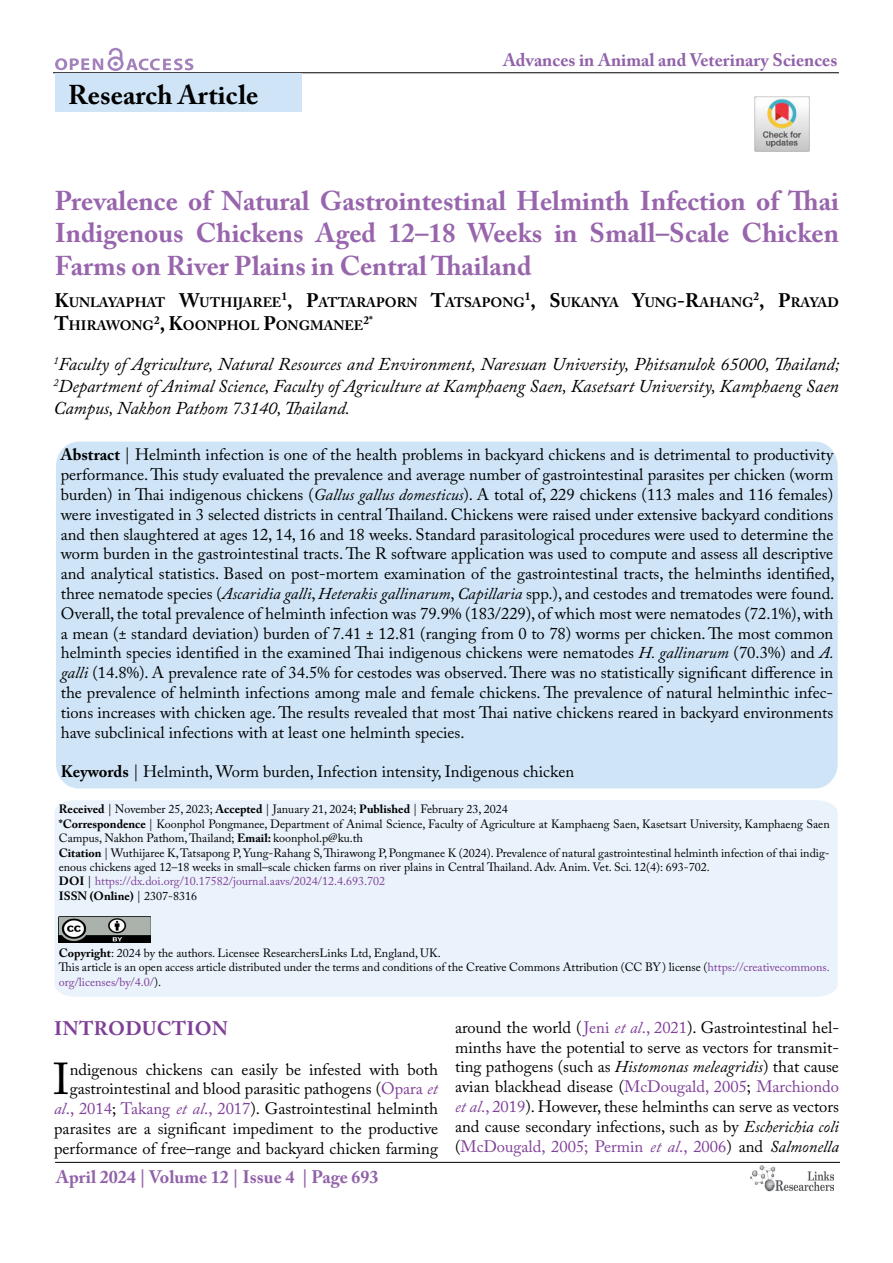
<style>
.page{position:relative;width:893px;height:1263px;background:#fff}
.page>*{position:absolute;margin:0;border:0;box-sizing:border-box;transform-origin:0 0}
.t1{font:44.4px "Adobe Caslon Pro";color:#000}
.t2{font:700 27px/32.4px "Adobe Caslon Pro";color:#7f3f98;text-align:justify}
.t3{font:700 27px "Adobe Caslon Pro";letter-spacing:.005em;color:#000}
.t4{font:700 19.5px "Adobe Caslon Pro";letter-spacing:.015em;color:#7f3f98}
.t5{font:italic 18px/21.6px "Adobe Caslon Pro";color:#000;text-align:justify}
.t6{font:700 18px "Adobe Caslon Pro";color:#9161a9}
.t7{font:16.5px/19.8px "Adobe Caslon Pro";color:#000;text-align:justify}
.t8{font:700 13.65px/23.4px "Adobe Caslon Pro";color:#000}
.t9{font:12px/14.4px "Adobe Caslon Pro";color:#000}
.t10{font:700 11.4px "Adobe Caslon Pro";color:#000}
.s1{font-size:19.5px}
.s2{font-weight:700}
.s3{font-style:italic}
.s4{color:#7f3f98}
.s5{font-style:italic;color:#7f3f98}
</style>
<div class="page">
<hr style="left:53px;top:72px;width:786px;height:1px;background:#000">
<hr style="left:55px;top:1162px;width:785px;height:1px;background:#000">
<svg style="left:55px;top:48px;width:138px;height:23px"></svg>
<img style="left:750px;top:1166px;width:83px;height:26px">
<div style="left:55px;top:74px;width:247px;height:38px;background:#cfe5f7"></div>
<div style="left:56px;top:441px;width:782px;height:347px;background:#cfe5f7;border-radius:24px"></div>
<div style="left:55px;top:800px;width:783px;height:197px;background:#eaf3fb"></div>
<img style="left:59px;top:916px;width:91px;height:26px">
<img style="left:754px;top:96px;width:55px;height:56px">
<h2 class="t3" style="left:68px;top:79px;width:192px">Research Article</h2>
<p class="t6" style="left:503px;top:50px;width:336px">Advances in Animal and Veterinary Sciences</p>
<h2 class="t2" style="left:55px;top:184px;width:786px">Prevalence of Natural Gastrointestinal Helminth Infection of Thai Indigenous Chickens Aged 12–18 Weeks in Small–Scale Chicken Farms on River Plains in Central Thailand</h2>
<p class="t8" style="left:55px;top:290px;width:786px"><span class="s1">K</span>UNLAYAPHAT <span class="s1">W</span>UTHIJAREE<sup>1</sup><span class="s1">, P</span>ATTARAPORN <span class="s1">T</span>ATSAPONG<sup>1</sup><span class="s1">, S</span>UKANYA <span class="s1">Y</span>UNG<span class="s1">-R</span>AHANG<sup>2</sup><span class="s1">, P</span>RAYAD<br><span class="s1">T</span>HIRAWONG<sup>2</sup><span class="s1">, K</span>OONPHOL <span class="s1">P</span>ONGMANEE</p>
<p class="t10" style="left:363px;top:313px;width:11px">2*</p>
<p class="t5" style="left:53px;top:353px;width:788px"><sup>1</sup>Faculty of Agriculture, Natural Resources and Environment, Naresuan University, Phitsanulok 65000, Thailand; <sup>2</sup>Department of Animal Science, Faculty of Agriculture at Kamphaeng Saen, Kasetsart University, Kamphaeng Saen Campus, Nakhon Pathom 73140, Thailand.</p>
<p class="t7" style="left:61px;top:445px;width:775px"><span class="s2">Abstract</span> | Helminth infection is one of the health problems in backyard chickens and is detrimental to productivity performance. This study evaluated the prevalence and average number of gastrointestinal parasites per chicken (worm burden) in Thai indigenous chickens (<span class="s3">Gallus gallus domesticus</span>). A total of, 229 chickens (113 males and 116 females) were investigated in 3 selected districts in central Thailand. Chickens were raised under extensive backyard conditions and then slaughtered at ages 12, 14, 16 and 18 weeks. Standard parasitological procedures were used to determine the worm burden in the gastrointestinal tracts. The R software application was used to compute and assess all descriptive and analytical statistics. Based on post-mortem examination of the gastrointestinal tracts, the helminths identified, three nematode species (<span class="s3">Ascaridia galli</span>, <span class="s3">Heterakis gallinarum</span>, <span class="s3">Capillaria</span> spp.), and cestodes and trematodes were found.<br>Overall, the total prevalence of helminth infection was 79.9% (183/229), of which most were nematodes (72.1%), with a mean (± standard deviation) burden of 7.41 ± 12.81 (ranging from 0 to 78) worms per chicken. The most common helminth species identified in the examined Thai indigenous chickens were nematodes <span class="s3">H. gallinarum</span> (70.3%) and <span class="s3">A. galli</span> (14.8%). A prevalence rate of 34.5% for cestodes was observed. There was no statistically significant difference in the prevalence of helminth infections among male and female chickens. The prevalence of natural helminthic infec&shy;tions increases with chicken age. The results revealed that most Thai native chickens reared in backyard environments have subclinical infections with at least one helminth species.</p>
<p class="t7" style="left:61px;top:761px;width:515px"><span class="s2">Keywords</span> | Helminth, Worm burden, Infection intensity, Indigenous chicken</p>
<p class="t9" style="left:59px;top:802px;width:772px"><span class="s2">Received</span> | November 25, 2023; <span class="s2">Accepted</span> | January 21, 2024; <span class="s2">Published</span> | February 23, 2024<br><span class="s2">*Correspondence</span> | Koonphol Pongmanee, Department of Animal Science, Faculty of Agriculture at Kamphaeng Saen, Kasetsart University, Kamphaeng Saen Campus, Nakhon Pathom, Thailand; <span class="s2">Email:</span> koonphol.p@ku.th<br><span class="s2">Citation</span> | Wuthijaree K, Tatsapong P, Yung-Rahang S, Thirawong P, Pongmanee K (2024). Prevalence of natural gastrointestinal helminth infection of thai indig&shy;enous chickens aged 12–18 weeks in small–scale chicken farms on river plains in Central Thailand. Adv. Anim. Vet. Sci. 12(4): 693-702.<br><span class="s2">DOI</span> | <span class="s4">https://dx.doi.org/10.17582/journal.aavs/2024/12.4.693.702<br></span><span class="s2">ISSN (Online)</span> | 2307-8316</p>
<p class="t9" style="left:59px;top:946px;width:772px"><span class="s2">Copyright</span>: 2024 by the authors. Licensee ResearchersLinks Ltd, England, UK.<br>This article is an open access article distributed under the terms and conditions of the Creative Commons Attribution (CC BY) license (<span class="s4">https://creativecommons. org/licenses/by/4.0/</span>).</p>
<p class="t4" style="left:54px;top:1017px;width:175px">INTRODUCTION</p>
<h1 class="t1" style="left:53px;top:1053px;width:18px">I</h1>
<p class="t7" style="left:54px;top:1059px;width:385px;text-align:right">ndigenous chickens can easily be infested with both gastrointestinal and blood parasitic pathogens (<span class="s4">Opara</span> <span class="s5">et al</span><span class="s4">., 2014</span>; <span class="s4">Takang</span> <span class="s5">et al</span><span class="s4">., 2017</span>). Gastrointestinal helminth parasites are a significant impediment to the productive performance of free–range and backyard chicken farming</p>
<p class="t6" style="left:56px;top:1166px;width:324px">April 2024 | Volume 12 | Issue 4 | Page 693</p>
<p class="t7" style="left:455px;top:1017px;width:385px">around the world (<span class="s4">Jeni</span> <span class="s5">et al</span><span class="s4">., 2021</span>). Gastrointestinal hel&shy;minths have the potential to serve as vectors for transmit&shy;ting pathogens (such as <span class="s3">Histomonas meleagridis</span>) that cause avian blackhead disease (<span class="s4">McDougald, 2005</span>; <span class="s4">Marchiondo </span><span class="s5">et al</span><span class="s4">., 2019</span>). However, these helminths can serve as vectors and cause secondary infections, such as by <span class="s3">Escherichia coli </span>(<span class="s4">McDougald, 2005; Permin</span> <span class="s5">et al</span><span class="s4">., 2006</span>) and <span class="s3">Salmonella</span></p>
</div>
